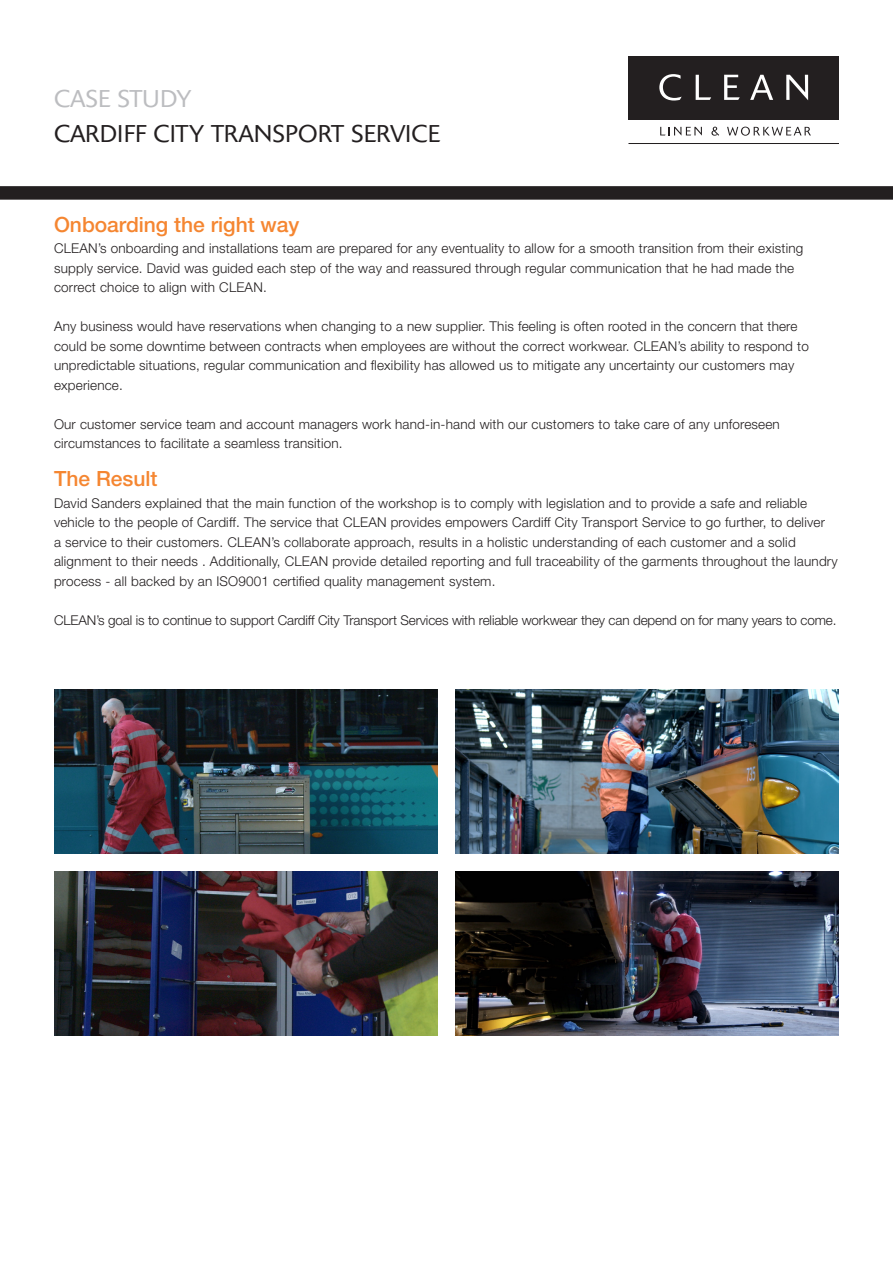
<style>
.page{position:relative;width:893px;height:1263px;background:#fff}
.page>*{position:absolute;margin:0;border:0;box-sizing:border-box;transform-origin:0 0}
.t1{font:300 24px "Delta";letter-spacing:.02em;color:#231f20}
.t2{font:300 24px "Delta";color:#bcbdc0}
.t3{font:500 21px "Helvetica Neue LT Std";color:#f58631}
.t4{font:300 13.5px/19.5px "Helvetica Neue LT Std";letter-spacing:.015em;color:#231f20}
.t5{font:300 13.5px "Helvetica Neue LT Std";letter-spacing:-.01em;color:#231f20}
</style>
<div class="page">
<div style="left:0;top:186px;width:893px;height:14px;background:#231f20"></div>
<div style="left:628px;top:56px;width:211px;height:64px;background:#231f20"></div>
<svg style="left:659px;top:74px;width:23px;height:27px"></svg>
<svg style="left:696px;top:75px;width:15px;height:25px"></svg>
<svg style="left:724px;top:75px;width:16px;height:25px"></svg>
<svg style="left:750px;top:75px;width:23px;height:25px"></svg>
<svg style="left:786px;top:75px;width:22px;height:25px"></svg>
<svg style="left:660px;top:127px;width:42px;height:9px"></svg>
<svg style="left:711px;top:127px;width:8px;height:9px"></svg>
<svg style="left:727px;top:127px;width:84px;height:9px"></svg>
<hr style="left:628px;top:143px;width:211px;height:1px;background:#231f20">
<img style="left:54px;top:689px;width:384px;height:165px">
<img style="left:54px;top:871px;width:384px;height:165px">
<img style="left:455px;top:689px;width:384px;height:165px">
<img style="left:455px;top:871px;width:384px;height:165px">
<p class="t2" style="left:54px;top:84px;width:139px">CASE STUDY</p>
<p class="t1" style="left:54px;top:119px;width:388px">CARDIFF CITY TRANSPORT SERVICE</p>
<p class="t3" style="left:54px;top:211px;width:247px">Onboarding the right way</p>
<p class="t4" style="left:54px;top:238px;width:751px">CLEAN’s onboarding and installations team are prepared for any eventuality to allow for a smooth transition from their existing supply service. David was guided each step of the way and reassured through regular communication that he had made the correct choice to align with CLEAN.</p>
<p class="t4" style="left:54px;top:316px;width:756px">Any business would have reservations when changing to a new supplier. This feeling is often rooted in the concern that there could be some downtime between contracts when employees are without the correct workwear. CLEAN’s ability to respond to unpredictable situations, regular communication and flexibility has allowed us to mitigate any uncertainty our customers may experience.</p>
<p class="t4" style="left:54px;top:414px;width:727px">Our customer service team and account managers work hand-in-hand with our customers to take care of any unforeseen circumstances to facilitate a seamless transition.</p>
<p class="t3" style="left:54px;top:466px;width:105px">The Result</p>
<p class="t4" style="left:54px;top:493px;width:785px">David Sanders explained that the main function of the workshop is to comply with legislation and to provide a safe and reliable vehicle to the people of Cardiff. The service that CLEAN provides empowers Cardiff City Transport Service to go further, to deliver<br>a service to their customers. CLEAN’s collaborate approach, results in a holistic understanding of each customer and a solid alignment to their needs . Additionally, CLEAN provide detailed reporting and full traceability of the garments throughout the laundry process - all backed by an ISO9001 certified quality management system.</p>
<p class="t5" style="left:54px;top:611px;width:784px">CLEAN’s goal is to continue to support Cardiff City Transport Services with reliable workwear they can depend on for many years to come.</p>
</div>
